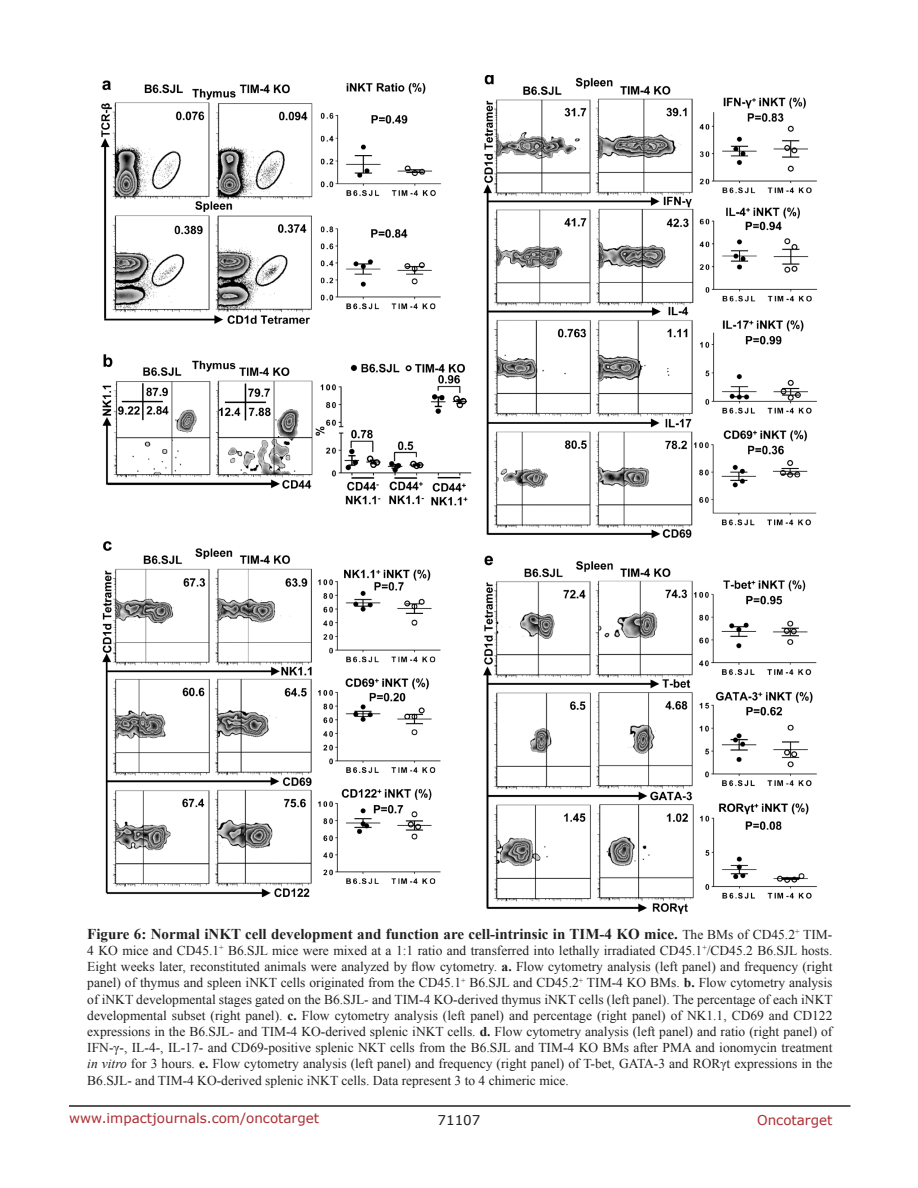
<style>
.page{position:relative;width:918px;height:1188px;background:#fff}
.page>*{position:absolute;margin:0;border:0;box-sizing:border-box;transform-origin:0 0}
.FigureText{font:700 15px "Times New Roman";color:#221f22}
.FigureText-2{font:13.5px/16.2px "Times New Roman";color:#221f22;text-align:justify}
.t1{font:13.5px "Verdana";color:#ac2b31}
.t2{font:13.5px "Verdana";color:#221f22}
.s1{font-weight:400;font-size:13.5px}
.s2{font-weight:700}
.s3{font-style:italic}
</style>
<div class="page">
<hr style="left:69px;top:1105px;width:781px;height:2px;background:#231f20">
<img style="left:100px;top:76px;width:718px;height:838px">
<p class="FigureText" style="left:87px;top:923px;width:747px">Figure 6: Normal iNKT cell development and function are cell-intrinsic in TIM-4 KO mice. <span class="s1">The BMs of CD45.2</span><sup>+</sup> <span class="s1">TIM-</span></p>
<p class="FigureText-2" style="left:87px;top:942px;width:747px">4 KO mice and CD45.1<sup>+</sup> B6.SJL mice were mixed at a 1:1 ratio and transferred into lethally irradiated CD45.1<sup>+</sup>/CD45.2 B6.SJL hosts.<br>Eight weeks later, reconstituted animals were analyzed by flow cytometry. <span class="s2">a.</span> Flow cytometry analysis (left panel) and frequency (right panel) of thymus and spleen iNKT cells originated from the CD45.1<sup>+</sup> B6.SJL and CD45.2<sup>+</sup> TIM-4 KO BMs. <span class="s2">b.</span> Flow cytometry analysis of iNKT developmental stages gated on the B6.SJL- and TIM-4 KO-derived thymus iNKT cells (left panel). The percentage of each iNKT developmental subset (right panel). <span class="s2">c.</span> Flow cytometry analysis (left panel) and percentage (right panel) of NK1.1, CD69 and CD122 expressions in the B6.SJL- and TIM-4 KO-derived splenic iNKT cells. <span class="s2">d.</span> Flow cytometry analysis (left panel) and ratio (right panel) of IFN-γ-, IL-4-, IL-17- and CD69-positive splenic NKT cells from the B6.SJL and TIM-4 KO BMs after PMA and ionomycin treatment <span class="s3">in vitro</span> for 3 hours. <span class="s2">e.</span> Flow cytometry analysis (left panel) and frequency (right panel) of T-bet, GATA-3 and RORγt expressions in the B6.SJL- and TIM-4 KO-derived splenic iNKT cells. Data represent 3 to 4 chimeric mice.</p>
<p class="t1" style="left:69px;top:1109px;width:252px">www.impactjournals.com/oncotarget</p>
<p class="t2" style="left:438px;top:1111px;width:44px">71107</p>
<p class="t1" style="left:757px;top:1111px;width:77px">Oncotarget</p>
</div>
